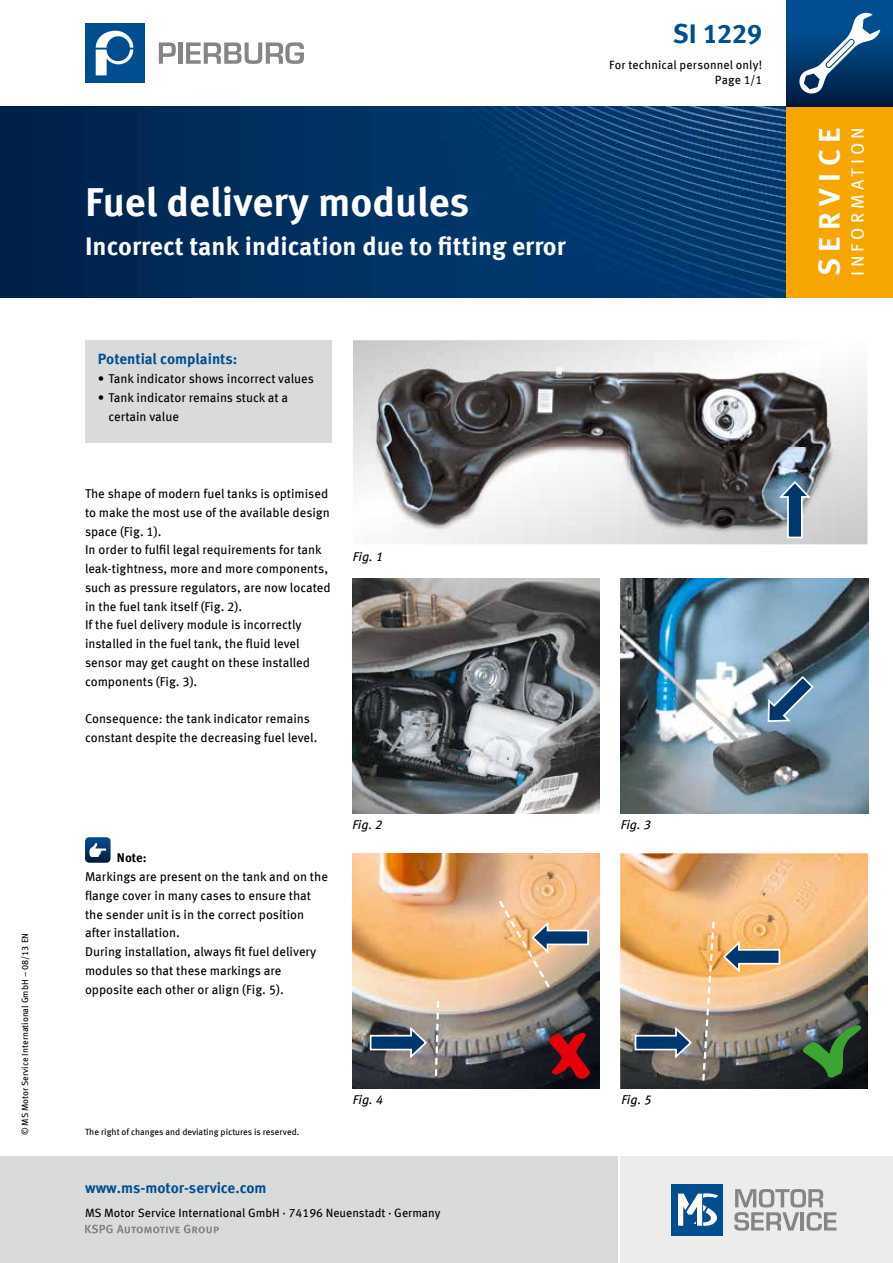
<style>
.page{position:relative;width:893px;height:1263px;background:#fff}
.page>*{position:absolute;margin:0;border:0;box-sizing:border-box;transform-origin:0 0}
.t1{font:700 40.5px "Meta OFC";color:#fff}
.t2{font:700 30px "Meta OFC";letter-spacing:.225em;color:#fff}
.t3{font:700 27px "Meta OFC";letter-spacing:-.02em;color:#004e90}
.t4{font:700 25.5px "Meta OFC";color:#fff}
.t5{font:18px "Meta OFC";letter-spacing:.225em;color:#fff}
.t6{font:700 15px "Meta OFC";color:#004e90}
.t7{font:12.75px/18.8px "Meta OFC";color:#000}
.t8{font:italic 12.75px "Meta OFC";color:#000}
.t9{font:700 12.75px "Meta OFC";color:#000}
.t10{font:12px/15px "Meta OFC";color:#000;text-align:right}
.t11{font:9px "Meta OFC";color:#000}
</style>
<div class="page">
<div style="left:621px;top:1157px;width:272px;height:106px;background:#ececec"></div>
<div style="left:0;top:1157px;width:617px;height:106px;background:#d9dada"></div>
<div style="left:672px;top:1184px;width:51px;height:51px;background:#004e90"></div>
<svg style="left:678px;top:1193px;width:40px;height:33px"></svg>
<svg style="left:734px;top:1189px;width:102px;height:42px"></svg>
<img style="left:0;top:106px;width:787px;height:192px">
<div style="left:787px;top:106px;width:106px;height:192px;background:#f7a500"></div>
<svg style="left:787px;top:0;width:106px;height:106px;background:#00386e"></svg>
<svg style="left:798px;top:12px;width:82px;height:83px"></svg>
<svg style="left:85px;top:1224px;width:134px;height:9px"></svg>
<div style="left:85px;top:23px;width:60px;height:60px;background:#004e90"></div>
<svg style="left:96px;top:31px;width:37px;height:44px"></svg>
<svg style="left:159px;top:42px;width:17px;height:22px"></svg>
<hr style="left:179px;top:42px;width:4px;height:22px;background:#868585">
<svg style="left:186px;top:42px;width:118px;height:22px"></svg>
<svg style="left:353px;top:340px;width:514px;height:204px"></svg>
<img style="left:367px;top:353px;width:473px;height:189px">
<img style="left:353px;top:853px;width:247px;height:236px">
<img style="left:621px;top:853px;width:246px;height:236px">
<svg style="left:369px;top:1025px;width:59px;height:34px;background:#566678"></svg>
<svg style="left:634px;top:1025px;width:59px;height:34px;background:#586775"></svg>
<svg style="left:722px;top:940px;width:59px;height:35px;background:#ab997c"></svg>
<img style="left:353px;top:578px;width:246px;height:235px">
<img style="left:621px;top:578px;width:247px;height:235px">
<svg style="left:545px;top:1030px;width:45px;height:52px;background:#6d0f19"></svg>
<svg style="left:797px;top:1025px;width:64px;height:55px;background:#325434"></svg>
<svg style="left:777px;top:480px;width:34px;height:59px;background:#748fa6"></svg>
<svg style="left:701px;top:919px;width:15px;height:164px;background:#c9aa83"></svg>
<svg style="left:434px;top:999px;width:6px;height:79px"></svg>
<svg style="left:497px;top:898px;width:93px;height:92px;background:#ceac89"></svg>
<svg style="left:767px;top:675px;width:48px;height:48px;background:#6689a6"></svg>
<svg style="left:85px;top:837px;width:26px;height:26px"></svg>
<div style="left:85px;top:340px;width:247px;height:102px;background:#d9dada"></div>
<p class="t11" style="left:19px;top:1135px;width:204px;rotate:-90deg">© MS Motor Service International GmbH – 08/13 EN</p>
<h1 class="t1" style="left:85px;top:176px;width:386px">Fuel delivery modules</h1>
<h3 class="t4" style="left:85px;top:230px;width:482px">Incorrect tank indication due to fitting error</h3>
<p class="t6" style="left:98px;top:350px;width:141px">Potential complaints:</p>
<p class="t7" style="left:98px;top:369px;width:218px">• Tank indicator shows incorrect values</p>
<p class="t7" style="left:108px;top:388px;width:181px;text-indent:-11px">• Tank indicator remains stuck at a certain value</p>
<p class="t7" style="left:85px;top:484px;width:247px">The shape of modern fuel tanks is optimised to make the most use of the available design space (Fig. 1).<br>In order to fulfil legal requirements for tank leak-tightness, more and more components, such as pressure regulators, are now located in the fuel tank itself (Fig. 2).<br>If the fuel delivery module is incorrectly installed in the fuel tank, the fluid level sensor may get caught on these installed components (Fig. 3).</p>
<p class="t7" style="left:85px;top:709px;width:234px">Consequence: the tank indicator remains constant despite the decreasing fuel level.</p>
<p class="t8" style="left:353px;top:548px;width:32px">Fig. 1</p>
<p class="t9" style="left:117px;top:850px;width:31px">Note:</p>
<p class="t7" style="left:85px;top:867px;width:244px">Markings are present on the tank and on the flange cover in many cases to ensure that the sender unit is in the correct position after installation.<br>During installation, always fit fuel delivery modules so that these markings are opposite each other or align (Fig. 5).</p>
<p class="t8" style="left:352px;top:817px;width:32px">Fig. 2</p>
<p class="t11" style="left:85px;top:1127px;width:216px">The right of changes and deviating pictures is reserved.</p>
<p class="t8" style="left:353px;top:1091px;width:32px">Fig. 4</p>
<p class="t6" style="left:85px;top:1178px;width:183px">www.ms-motor-service.com</p>
<p class="t10" style="left:85px;top:1205px;width:357px">MS Motor Service International GmbH · 74196 Neuenstadt · Germany</p>
<h3 class="t3" style="left:673px;top:16px;width:91px">SI 1229</h3>
<p class="t10" style="left:609px;top:57px;width:154px">For technical personnel only!<br>Page 1/1</p>
<p class="t8" style="left:621px;top:817px;width:32px">Fig. 3</p>
<p class="t8" style="left:621px;top:1091px;width:32px">Fig. 5</p>
<h2 class="t2" style="left:810px;top:276px;width:150px;rotate:-90deg">SERVICE</h2>
<h3 class="t5" style="left:846px;top:276px;width:150px;rotate:-90deg">INFORMATION</h3>
</div>
